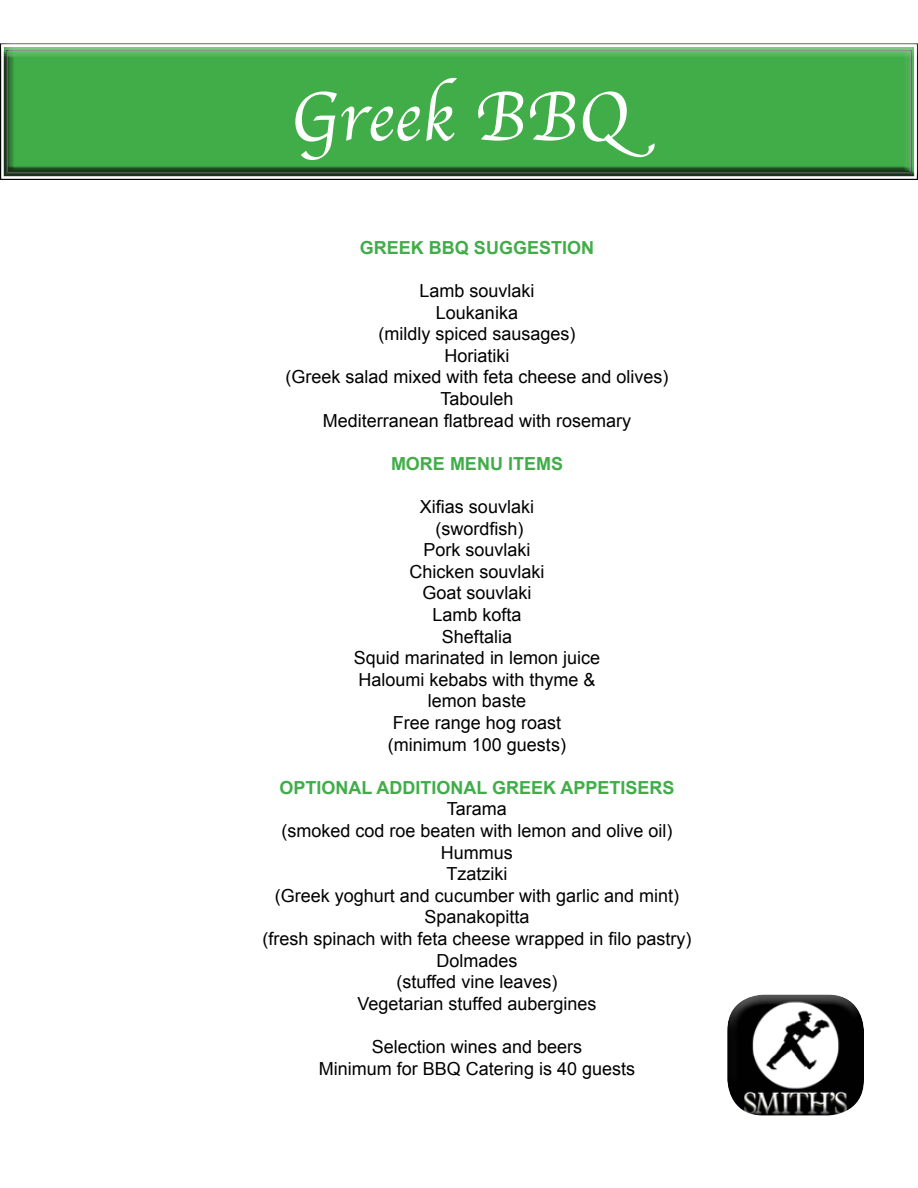
<style>
.page{position:relative;width:918px;height:1188px;background:#fff}
.page>*{position:absolute;margin:0;border:0;box-sizing:border-box;transform-origin:0 0}
.t1{font:72px "Apple Chancery";color:#fff}
.t2{font:18px/21.6px "Arial";color:#000;text-align:center}
.t3{font:700 18px "Arial";color:#41ad49}
</style>
<div class="page">
<div style="left:0;top:37px;width:918px;height:154px;background:#000;opacity:.69"></div>
<div style="left:726px;top:994px;width:139px;height:90px;background:#fff;opacity:.41"></div>
<div style="left:726px;top:1016px;width:139px;height:102px;background:#000;opacity:.51"></div>
<h1 class="t1" style="left:290px;top:60px;width:339px">Greek BBQ</h1>
<p class="t3" style="left:360px;top:236px;width:236px">GREEK BBQ SUGGESTION</p>
<p class="t2" style="left:285px;top:280px;width:385px">Lamb souvlaki<br>Loukanika<br>(mildly spiced sausages)<br>Horiatiki<br>(Greek salad mixed with feta cheese and olives)<br>Tabouleh<br>Mediterranean flatbread with rosemary</p>
<p class="t3" style="left:391px;top:452px;width:174px">MORE MENU ITEMS</p>
<p class="t2" style="left:354px;top:496px;width:248px">Xifias souvlaki<br>(swordfish)<br>Pork souvlaki<br>Chicken souvlaki<br>Goat souvlaki<br>Lamb kofta<br>Sheftalia<br>Squid marinated in lemon juice<br>Haloumi kebabs with thyme &amp; lemon baste<br>Free range hog roast (minimum 100 guests)</p>
<p class="t3" style="left:279px;top:776px;width:397px">OPTIONAL ADDITIONAL GREEK APPETISERS</p>
<p class="t2" style="left:262px;top:799px;width:431px">Tarama<br>(smoked cod roe beaten with lemon and olive oil)<br>Hummus<br>Tzatziki<br>(Greek yoghurt and cucumber with garlic and mint)<br>Spanakopitta<br>(fresh spinach with feta cheese wrapped in filo pastry)<br>Dolmades<br>(stuffed vine leaves)<br>Vegetarian stuffed aubergines</p>
<p class="t2" style="left:319px;top:1036px;width:318px">Selection wines and beers<br>Minimum for BBQ Catering is 40 guests</p>
</div>
